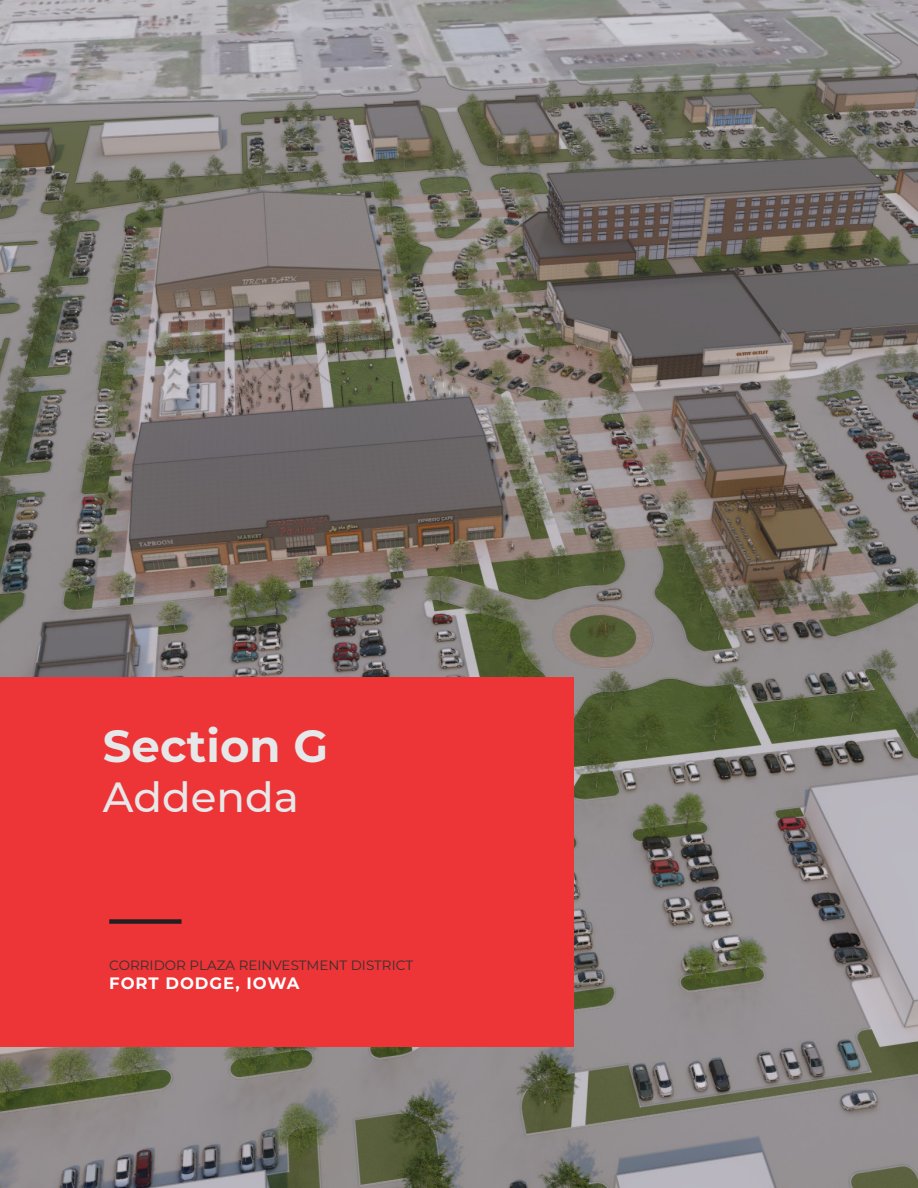
<style>
.page{position:relative;width:918px;height:1188px;background:#fff}
.page>*{position:absolute;margin:0;border:0;box-sizing:border-box;transform-origin:0 0}
.t1{font:700 45px "Montserrat";color:#e6e7e9}
.t2{font:500 42px "Montserrat";color:#e6e7e9}
.Heading_4{font:700 16.5px "Montserrat";letter-spacing:.06em;color:#fff}
.t3{font:13.5px "Montserrat";color:#333233}
</style>
<div class="page">
<img style="left:0;top:0;width:918px;height:1188px">
<div style="left:0;top:677px;width:574px;height:370px;background:#ed3436"></div>
<div style="left:109px;top:919px;width:73px;height:5px;background:#231f20"></div>
<p class="t1" style="left:103px;top:714px;width:227px">Section G</p>
<p class="t2" style="left:103px;top:768px;width:198px">Addenda</p>
<p class="t3" style="left:109px;top:955px;width:305px">CORRIDOR PLAZA REINVESTMENT DISTRICT</p>
<p class="Heading_4" style="left:109px;top:972px;width:192px">FORT DODGE, IOWA</p>
</div>
